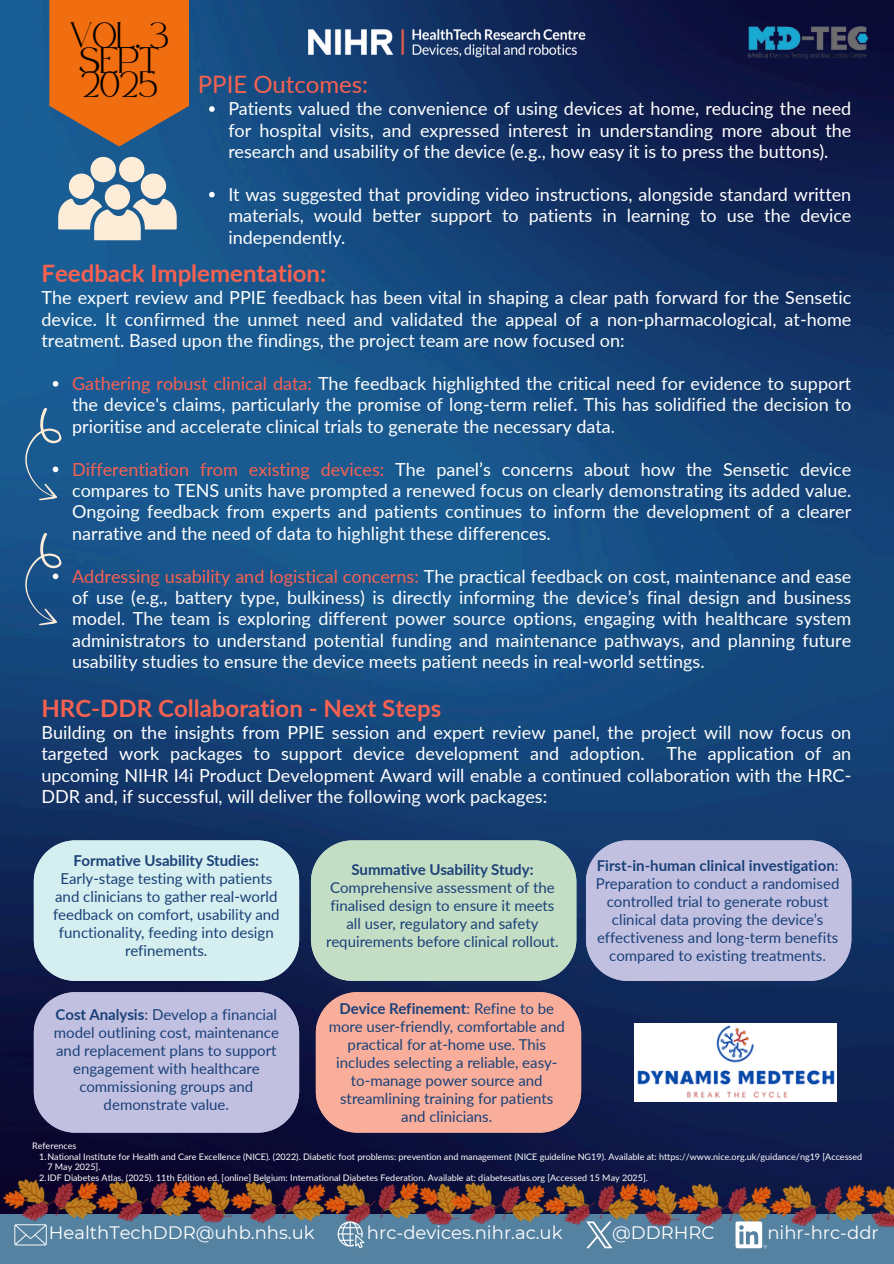
<style>
.page{position:relative;width:894px;height:1264px;background:#fff}
.page>*{position:absolute;margin:0;border:0;box-sizing:border-box;transform-origin:0 0}
.t1{font:700 24px "Lato";color:#f66151}
.t2{font:24px "Lato";color:#f66151}
.t3{font:18px/21.5px "Lato";color:#fff;text-align:justify}
.t4{font:18px "Montserrat";color:#fff}
.t5{font:18px/24.8px "Safira March";color:#000;text-align:center}
.t6{font:15px/18px "Lato";color:#1a4178;text-align:center}
.t7{font:700 15px "Lato";color:#1a4178}
.t8{font:9px "Lato";color:#fff}
.s1{color:#f66151}
.s2{font-weight:700}
</style>
<div class="page">
<img style="left:0;top:0;width:893px;height:1181px">
<div style="left:0;top:1214px;width:893px;height:49px;background:#5582a1"></div>
<svg style="left:49px;top:0;width:140px;height:146px;background:#b66833"></svg>
<img style="left:59px;top:1176px;width:35px;height:44px">
<img style="left:94px;top:1173px;width:57px;height:49px">
<img style="left:144px;top:1174px;width:42px;height:48px">
<img style="left:186px;top:1172px;width:41px;height:51px">
<img style="left:227px;top:1172px;width:60px;height:52px">
<img style="left:276px;top:1178px;width:46px;height:46px">
<img style="left:322px;top:1175px;width:57px;height:46px">
<img style="left:372px;top:1177px;width:41px;height:44px">
<img style="left:413px;top:1174px;width:34px;height:51px">
<img style="left:447px;top:1173px;width:59px;height:52px">
<img style="left:495px;top:1179px;width:46px;height:46px">
<img style="left:541px;top:1176px;width:57px;height:49px">
<img style="left:591px;top:1178px;width:42px;height:43px">
<img style="left:633px;top:1175px;width:40px;height:51px">
<img style="left:673px;top:1174px;width:59px;height:52px">
<img style="left:722px;top:1181px;width:45px;height:45px">
<img style="left:767px;top:1178px;width:57px;height:48px">
<img style="left:817px;top:1179px;width:42px;height:47px">
<img style="left:0;top:1170px;width:59px;height:51px">
<img style="left:859px;top:1176px;width:34px;height:52px">
<img style="left:66px;top:15px;width:106px;height:94px">
<svg style="left:209px;top:106px;width:6px;height:6px"></svg>
<svg style="left:209px;top:192px;width:6px;height:5px"></svg>
<svg style="left:53px;top:381px;width:5px;height:5px"></svg>
<div style="left:34px;top:840px;width:265px;height:140px;background:#d5eeef"></div>
<div style="left:311px;top:840px;width:265px;height:140px;background:#c4ddc5"></div>
<div style="left:585px;top:840px;width:266px;height:140px;background:#c2c0e1"></div>
<div style="left:34px;top:992px;width:265px;height:140px;background:#c2c0e1"></div>
<div style="left:315px;top:992px;width:266px;height:140px;background:#f8ae9b"></div>
<svg style="left:58px;top:157px;width:119px;height:83px;background:#9caeba"></svg>
<svg style="left:7px;top:406px;width:75px;height:98px;background:#246093"></svg>
<svg style="left:7px;top:531px;width:75px;height:98px;background:#22578a"></svg>
<svg style="left:14px;top:1224px;width:33px;height:21px"></svg>
<svg style="left:337px;top:1221px;width:27px;height:27px"></svg>
<svg style="left:586px;top:1221px;width:26px;height:27px"></svg>
<svg style="left:735px;top:1221px;width:31px;height:27px"></svg>
<img style="left:743px;top:25px;width:126px;height:35px">
<img style="left:297px;top:18px;width:299px;height:49px">
<img style="left:634px;top:1023px;width:202px;height:78px">
<p class="t5" style="left:70px;top:29px;width:100px">VOL. 3<br>SEPT<br>2025</p>
<h1 class="t2" style="left:198px;top:69px;width:172px">PPIE Outcomes:</h1>
<p class="t3" style="left:228px;top:98px;width:624px">Patients valued the convenience of using devices at home, reducing the need for hospital visits, and expressed interest in understanding more about the research and usability of the device (e.g., how easy it is to press the buttons).</p>
<p class="t3" style="left:228px;top:183px;width:624px">It was suggested that providing video instructions, alongside standard written materials, would better support to patients in learning to use the device independently.</p>
<h1 class="t1" style="left:41px;top:258px;width:286px">Feedback Implementation:</h1>
<p class="t3" style="left:41px;top:287px;width:811px">The expert review and PPIE feedback has been vital in shaping a clear path forward for the Sensetic device. It confirmed the unmet need and validated the appeal of a non-pharmacological, at-home treatment. Based upon the findings, the project team are now focused on:</p>
<p class="t3" style="left:72px;top:372px;width:780px"><span class="s1">Gathering robust clinical data:</span> The feedback highlighted the critical need for evidence to support the device's claims, particularly the promise of long-term relief. This has solidified the decision to prioritise and accelerate clinical trials to generate the necessary data.</p>
<p class="t3" style="left:72px;top:458px;width:780px"><span class="s1">Differentiation from existing devices:</span> The panel’s concerns about how the Sensetic device compares to TENS units have prompted a renewed focus on clearly demonstrating its added value.<br>Ongoing feedback from experts and patients continues to inform the development of a clearer narrative and the need of data to highlight these differences.</p>
<p class="t3" style="left:72px;top:565px;width:780px"><span class="s1">Addressing usability and logistical concerns:</span> The practical feedback on cost, maintenance and ease of use (e.g., battery type, bulkiness) is directly informing the device’s final design and business model. The team is exploring different power source options, engaging with healthcare system administrators to understand potential funding and maintenance pathways, and planning future usability studies to ensure the device meets patient needs in real-world settings.</p>
<h1 class="t1" style="left:41px;top:693px;width:401px">HRC-DDR Collaboration - Next Steps</h1>
<p class="t3" style="left:41px;top:721px;width:811px">Building on the insights from PPIE session and expert review panel, the project will now focus on targeted work packages to support device development and adoption. The application of an upcoming NIHR I4i Product Development Award will enable a continued collaboration with the HRC-DDR and, if successful, will deliver the following work packages:</p>
<p class="t7" style="left:74px;top:851px;width:187px">Formative Usability Studies:</p>
<p class="t6" style="left:53px;top:869px;width:228px">Early-stage testing with patients and clinicians to gather real-world feedback on comfort, usability and functionality, feeding into design refinements.</p>
<p class="t7" style="left:351px;top:860px;width:183px">Summative Usability Study:</p>
<p class="t6" style="left:326px;top:878px;width:234px">Comprehensive assessment of the finalised design to ensure it meets all user, regulatory and safety requirements before clinical rollout.</p>
<p class="t6" style="left:595px;top:856px;width:245px"><span class="s2">First-in-human clinical investigation</span>:<br>Preparation to conduct a randomised controlled trial to generate robust clinical data proving the device’s effectiveness and long-term benefits compared to existing treatments.</p>
<p class="t6" style="left:54px;top:1005px;width:226px"><span class="s2">Cost Analysis</span>: Develop a financial model outlining cost, maintenance and replacement plans to support engagement with healthcare commissioning groups and demonstrate value.</p>
<p class="t6" style="left:328px;top:999px;width:237px"><span class="s2">Device Refinement</span>: Refine to be more user-friendly, comfortable and practical for at-home use. This includes selecting a reliable, easy&shy;to-manage power source and streamlining training for patients and clinicians.</p>
<p class="t8" style="left:32px;top:1140px;width:46px">References</p>
<p class="t8" style="left:39px;top:1150px;width:824px">1.National Institute for Health and Care Excellence (NICE). (2022). Diabetic foot problems: prevention and management (NICE guideline NG19). Available at: https://www.nice.org.uk/guidance/ng19 [Accessed</p>
<p class="t8" style="left:47px;top:1161px;width:55px">7 May 2025].</p>
<p class="t8" style="left:39px;top:1171px;width:610px">2.IDF Diabetes Atlas. (2025). 11th Edition ed. [online] Belgium: International Diabetes Federation. Available at: diabetesatlas.org [Accessed 15 May 2025].</p>
<p class="t4" style="left:49px;top:1221px;width:267px">HealthTechDDR@uhb.nhs.uk</p>
<p class="t4" style="left:367px;top:1221px;width:197px">hrc-devices.nihr.ac.uk</p>
<p class="t4" style="left:612px;top:1221px;width:103px">@DDRHRC</p>
<p class="t4" style="left:767px;top:1221px;width:113px">nihr-hrc-ddr</p>
</div>
